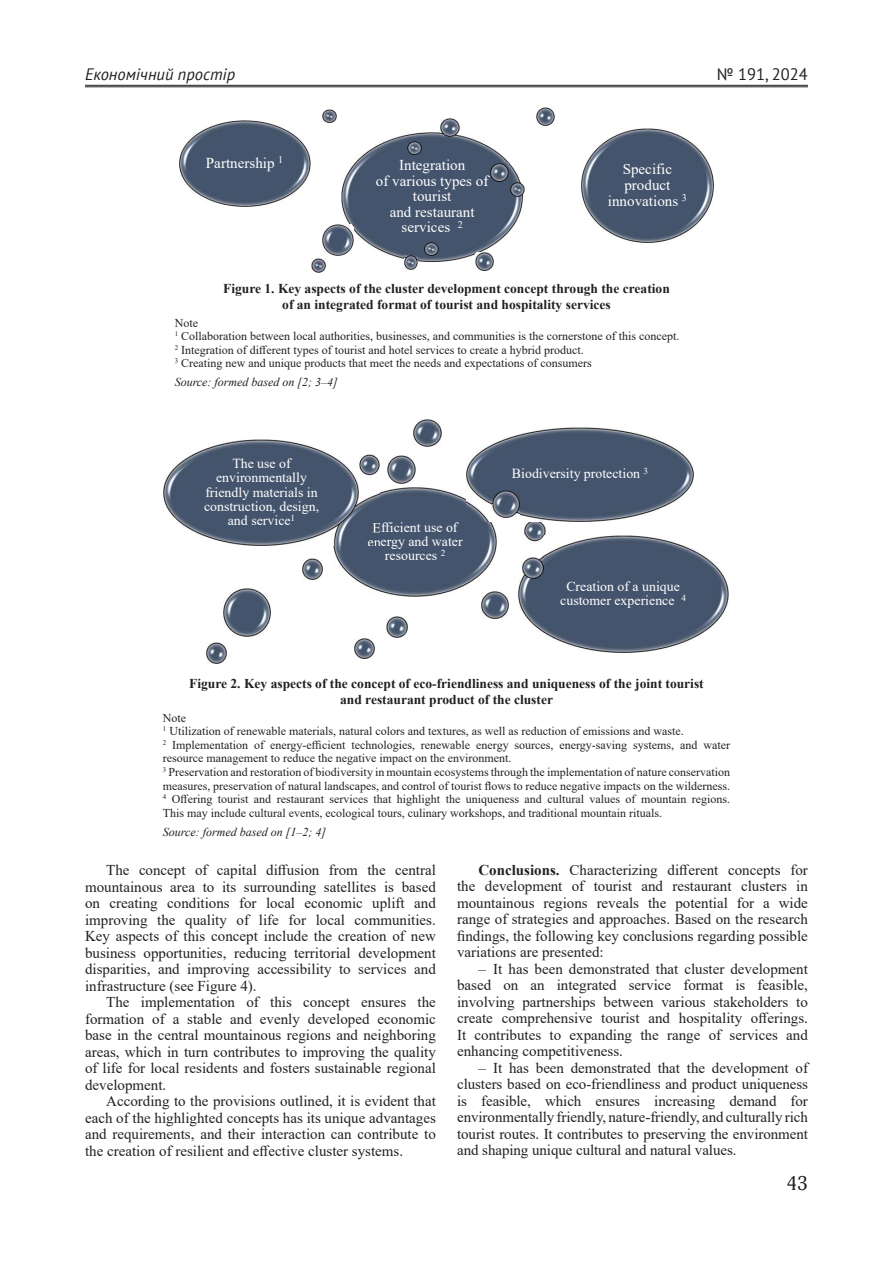
<style>
.page{position:relative;width:893px;height:1263px;background:#fff}
.page>*{position:absolute;margin:0;border:0;box-sizing:border-box;transform-origin:0 0}
.t1{font:19.5px "Adonis C";color:#231f20}
.t2{font:italic 16.5px "PT Sans";color:#231f20}
.t3{font:16.5px "PT Sans";color:#231f20}
.Текст_основной_G{font:15px/16.5px "Times New Roman";color:#231f20;text-align:justify}
.t4{font:15px/15.6px "Times New Roman";color:#fff;text-align:center}
.t5{font:13.8px/14.4px "Times New Roman";color:#fff;text-align:center}
.Рисунок{font:700 13.5px/15.8px "Times New Roman";color:#231f20;text-align:center}
.Примечание{font:12px/13.5px "Times New Roman";color:#231f20}
.Джерело{font:italic 12px "Times New Roman";color:#231f20}
.s1{font-weight:700}
</style>
<div class="page">
<hr style="left:85px;top:85px;width:723px;height:1px;background:#231f20">
<hr style="left:85px;top:86px;width:723px;height:1px;background:#231f20">
<img style="left:342px;top:132px;width:181px;height:129px">
<img style="left:441px;top:119px;width:18px;height:18px">
<img style="left:404px;top:255px;width:14px;height:14px">
<img style="left:510px;top:182px;width:14px;height:14px">
<img style="left:475px;top:253px;width:18px;height:17px">
<img style="left:407px;top:141px;width:14px;height:14px">
<img style="left:322px;top:109px;width:14px;height:14px">
<img style="left:180px;top:120px;width:130px;height:86px">
<img style="left:536px;top:108px;width:19px;height:18px">
<img style="left:322px;top:224px;width:31px;height:31px">
<img style="left:581px;top:129px;width:133px;height:113px">
<img style="left:490px;top:163px;width:18px;height:18px">
<img style="left:311px;top:258px;width:14px;height:14px">
<img style="left:424px;top:242px;width:14px;height:14px">
<img style="left:334px;top:488px;width:162px;height:108px">
<img style="left:413px;top:419px;width:28px;height:28px">
<img style="left:354px;top:638px;width:21px;height:21px">
<img style="left:524px;top:522px;width:22px;height:13px">
<img style="left:481px;top:591px;width:28px;height:28px">
<img style="left:164px;top:440px;width:216px;height:105px">
<img style="left:302px;top:559px;width:21px;height:20px">
<img style="left:388px;top:456px;width:28px;height:27px">
<img style="left:223px;top:588px;width:48px;height:48px">
<img style="left:467px;top:427px;width:226px;height:94px">
<img style="left:492px;top:490px;width:28px;height:28px">
<img style="left:206px;top:642px;width:20px;height:21px">
<img style="left:387px;top:616px;width:21px;height:21px">
<img style="left:518px;top:535px;width:211px;height:117px">
<img style="left:523px;top:557px;width:20px;height:21px">
<p class="t2" style="left:85px;top:64px;width:152px">Економічний простір</p>
<p class="t3" style="left:717px;top:64px;width:93px">№ 191, 2024</p>
<p class="t4" style="left:206px;top:155px;width:79px">Partnership <sup>1</sup></p>
<p class="t4" style="left:608px;top:161px;width:81px">Specific product innovations <sup>3</sup></p>
<p class="t4" style="left:376px;top:157px;width:114px">Integration<br>of various types of tourist<br>and restaurant services <sup>2</sup></p>
<p class="Рисунок" style="left:223px;top:281px;width:448px">Figure 1. Key aspects of the cluster development concept through the creation</p>
<p class="Рисунок" style="left:282px;top:296px;width:330px">of an integrated format of tourist and hospitality services</p>
<p class="Примечание" style="left:175px;top:316px;width:25px">Note</p>
<p class="Примечание" style="left:175px;top:329px;width:506px"><sup>1</sup> Collaboration between local authorities, businesses, and communities is the cornerstone of this concept.</p>
<p class="Примечание" style="left:175px;top:343px;width:411px"><sup>2</sup> Integration of different types of tourist and hotel services to create a hybrid product.</p>
<p class="Примечание" style="left:175px;top:356px;width:419px"><sup>3</sup> Creating new and unique products that meet the needs and expectations of consumers</p>
<p class="Джерело" style="left:175px;top:374px;width:165px">Source: formed based on [2; 3–4]</p>
<p class="t5" style="left:204px;top:456px;width:117px">The use of environmentally friendly materials in construction, design, and service<sup>1</sup></p>
<p class="t5" style="left:512px;top:466px;width:138px">Вiodiversity protection <sup>3</sup></p>
<p class="t5" style="left:368px;top:519px;width:97px">Efficient use of energy and water resources <sup>2</sup></p>
<p class="t5" style="left:560px;top:579px;width:127px">Сreation of a unique customer experience <sup>4</sup></p>
<p class="Рисунок" style="left:189px;top:676px;width:516px">Figure 2. Key aspects of the concept of eco-friendliness and uniqueness of the joint tourist and restaurant product of the cluster</p>
<p class="Примечание" style="left:163px;top:711px;width:25px">Note</p>
<p class="Примечание" style="left:163px;top:724px;width:523px"><sup>1</sup> Utilization of renewable materials, natural colors and textures, as well as reduction of emissions and waste.</p>
<p class="Примечание" style="left:163px;top:738px;width:569px"><sup>2</sup> Implementation of energy-efficient technologies, renewable energy sources, energy-saving systems, and water resource management to reduce the negative impact on the environment.</p>
<p class="Примечание" style="left:163px;top:765px;width:569px"><sup>3</sup> Preservation and restoration of biodiversity in mountain ecosystems through the implementation of nature conservation measures, preservation of natural landscapes, and control of tourist flows to reduce negative impacts on the wilderness.</p>
<p class="Примечание" style="left:163px;top:792px;width:569px"><sup>4</sup> Offering tourist and restaurant services that highlight the uniqueness and cultural values of mountain regions.<br>This may include cultural events, ecological tours, culinary workshops, and traditional mountain rituals.</p>
<p class="Джерело" style="left:163px;top:823px;width:165px">Source: formed based on [1–2; 4]</p>
<p class="Текст_основной_G" style="left:85px;top:861px;width:352px;text-indent:21px">The concept of capital diffusion from the central mountainous area to its surrounding satellites is based on creating conditions for local economic uplift and improving the quality of life for local communities.<br>Key aspects of this concept include the creation of new business opportunities, reducing territorial development disparities, and improving accessibility to services and infrastructure (see Figure 4).</p>
<p class="Текст_основной_G" style="left:85px;top:993px;width:352px;text-indent:21px">The implementation of this concept ensures the formation of a stable and evenly developed economic base in the central mountainous regions and neighboring areas, which in turn contributes to improving the quality of life for local residents and fosters sustainable regional development.</p>
<p class="Текст_основной_G" style="left:85px;top:1092px;width:352px;text-indent:21px">According to the provisions outlined, it is evident that each of the highlighted concepts has its unique advantages and requirements, and their interaction can contribute to the creation of resilient and effective cluster systems.</p>
<p class="Текст_основной_G" style="left:457px;top:861px;width:352px;text-indent:21px"><span class="s1">Conclusions.</span> Characterizing different concepts for the development of tourist and restaurant clusters in mountainous regions reveals the potential for a wide range of strategies and approaches. Based on the research findings, the following key conclusions regarding possible variations are presented:</p>
<p class="Текст_основной_G" style="left:457px;top:960px;width:352px;text-indent:21px">– It has been demonstrated that cluster development based on an integrated service format is feasible, involving partnerships between various stakeholders to create comprehensive tourist and hospitality offerings.<br>It contributes to expanding the range of services and enhancing competitiveness.</p>
<p class="Текст_основной_G" style="left:457px;top:1059px;width:352px;text-indent:21px">– It has been demonstrated that the development of clusters based on eco-friendliness and product uniqueness is feasible, which ensures increasing demand for environmentally friendly, nature-friendly, and culturally rich tourist routes. It contributes to preserving the environment and shaping unique cultural and natural values.</p>
<h1 class="t1" style="left:787px;top:1172px;width:23px">43</h1>
</div>
